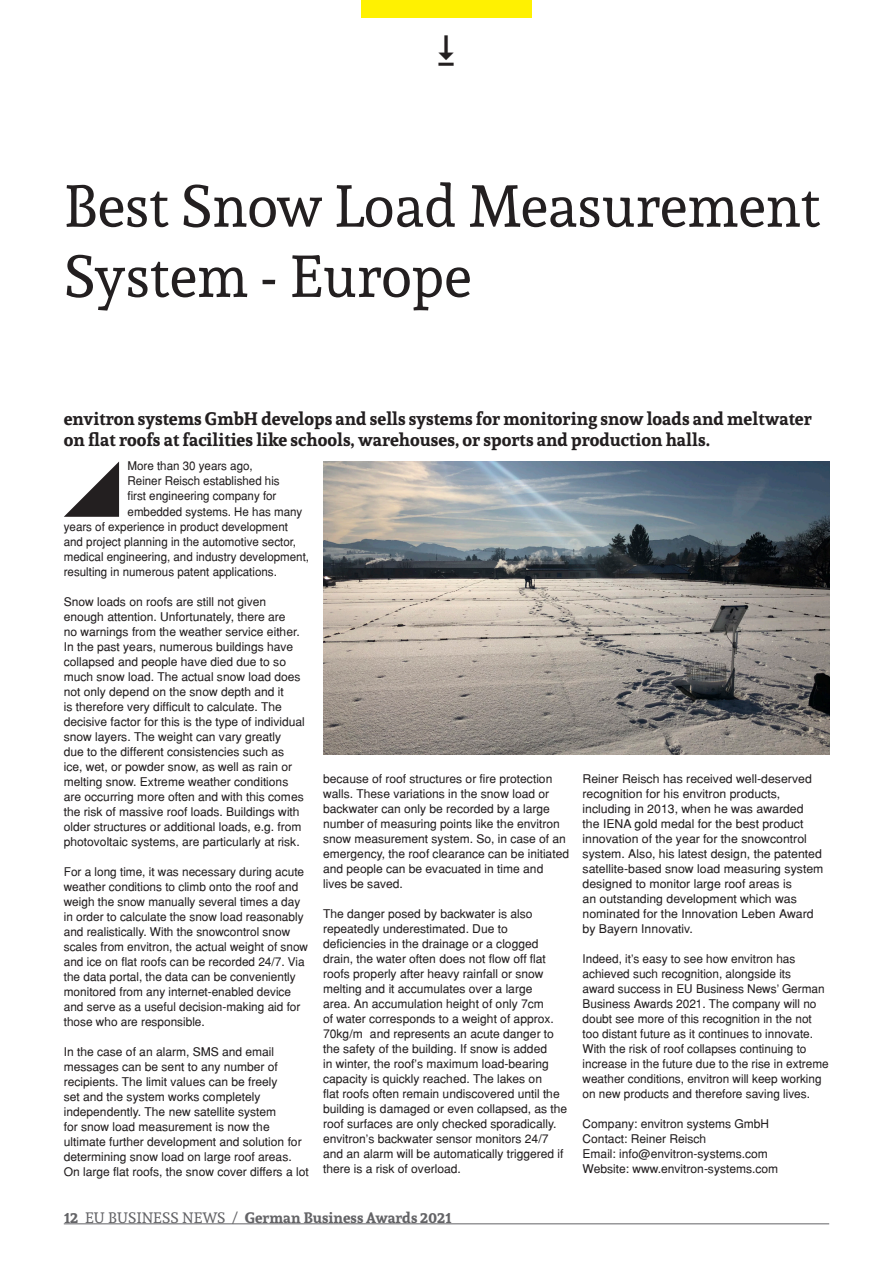
<style>
.page{position:relative;width:893px;height:1263px;background:#fff}
.page>*{position:absolute;margin:0;border:0;box-sizing:border-box;transform-origin:0 0}
.t1{font:58.5px/70.2px "Andada";color:#231f20}
.t2{font:700 18px/21px "Andada";color:#231f20}
.t3{font:700 15px "Andada";color:#636366}
.t4{font:12px/15px "Helvetica";color:#231f20}
.t5{font:12px "Helvetica";color:#231f20;scale:.96 1}
.s1{font-weight:400}
</style>
<div class="page">
<hr style="left:64px;top:1223px;width:765px;height:1px;background:#636366">
<div style="left:361px;top:0;width:170px;height:17px;background:#fff101"></div>
<svg style="left:64px;top:461px;width:55px;height:56px"></svg>
<img style="left:323px;top:461px;width:506px;height:294px">
<p class="t1" style="left:64px;top:170px;width:758px">Best Snow Load Measurement<br>System - Europe</p>
<p class="t2" style="left:64px;top:407px;width:750px">envitron systems GmbH develops and sells systems for monitoring snow loads and meltwater on flat roofs at facilities like schools, warehouses, or sports and production halls.</p>
<p class="t5" style="left:128px;top:459px;width:132px">More than 30 years ago,</p>
<p class="t5" style="left:128px;top:474px;width:160px">Reiner Reisch established his</p>
<p class="t5" style="left:128px;top:489px;width:157px">first engineering company for</p>
<p class="t5" style="left:128px;top:504px;width:184px">embedded systems. He has many</p>
<p class="t5" style="left:64px;top:519px;width:235px">years of experience in product development</p>
<p class="t5" style="left:64px;top:534px;width:244px">and project planning in the automotive sector,</p>
<p class="t5" style="left:64px;top:549px;width:257px">medical engineering, and industry development,</p>
<p class="t5" style="left:64px;top:564px;width:223px">resulting in numerous patent applications.</p>
<p class="t4" style="left:64px;top:594px;width:243px">Snow loads on roofs are still not given enough attention. Unfortunately, there are<br>no warnings from the weather service either.<br>In the past years, numerous buildings have collapsed and people have died due to so much snow load. The actual snow load does not only depend on the snow depth and it<br>is therefore very difficult to calculate. The decisive factor for this is the type of individual snow layers. The weight can vary greatly<br>due to the different consistencies such as ice, wet, or powder snow, as well as rain or melting snow. Extreme weather conditions are occurring more often and with this comes the risk of massive roof loads. Buildings with older structures or additional loads, e.g. from photovoltaic systems, are particularly at risk.</p>
<p class="t4" style="left:64px;top:864px;width:246px">For a long time, it was necessary during acute weather conditions to climb onto the roof and weigh the snow manually several times a day in order to calculate the snow load reasonably and realistically. With the snowcontrol snow scales from envitron, the actual weight of snow and ice on flat roofs can be recorded 24/7. Via the data portal, the data can be conveniently monitored from any internet-enabled device and serve as a useful decision-making aid for those who are responsible.</p>
<p class="t4" style="left:64px;top:1044px;width:246px">In the case of an alarm, SMS and email messages can be sent to any number of recipients. The limit values can be freely<br>set and the system works completely independently. The new satellite system<br>for snow load measurement is now the ultimate further development and solution for determining snow load on large roof areas.<br>On large flat roofs, the snow cover differs a lot</p>
<p class="t4" style="left:323px;top:771px;width:247px">because of roof structures or fire protection walls. These variations in the snow load or backwater can only be recorded by a large number of measuring points like the envitron snow measurement system. So, in case of an emergency, the roof clearance can be initiated and people can be evacuated in time and lives be saved.</p>
<p class="t4" style="left:323px;top:906px;width:246px">The danger posed by backwater is also repeatedly underestimated. Due to deficiencies in the drainage or a clogged drain, the water often does not flow off flat roofs properly after heavy rainfall or snow melting and it accumulates over a large<br>area. An accumulation height of only 7cm<br>of water corresponds to a weight of approx.<br>70kg/m² and represents an acute danger to the safety of the building. If snow is added<br>in winter, the roof’s maximum load-bearing capacity is quickly reached. The lakes on<br>flat roofs often remain undiscovered until the building is damaged or even collapsed, as the roof surfaces are only checked sporadically. envitron’s backwater sensor monitors 24/7 and an alarm will be automatically triggered if there is a risk of overload.</p>
<p class="t4" style="left:583px;top:771px;width:242px">Reiner Reisch has received well-deserved recognition for his envitron products, including in 2013, when he was awarded the IENA gold medal for the best product innovation of the year for the snowcontrol system. Also, his latest design, the patented satellite-based snow load measuring system designed to monitor large roof areas is<br>an outstanding development which was nominated for the Innovation Leben Award by Bayern Innovativ.</p>
<p class="t4" style="left:583px;top:951px;width:248px">Indeed, it’s easy to see how envitron has achieved such recognition, alongside its<br>award success in EU Business News’ German Business Awards 2021. The company will no doubt see more of this recognition in the not too distant future as it continues to innovate.<br>With the risk of roof collapses continuing to increase in the future due to the rise in extreme weather conditions, envitron will keep working on new products and therefore saving lives.</p>
<p class="t4" style="left:583px;top:1116px;width:188px">Company: envitron systems GmbH</p>
<p class="t4" style="left:583px;top:1131px;width:125px">Contact: Reiner Reisch</p>
<p class="t4" style="left:583px;top:1146px;width:187px">Email: info@envitron-systems.com</p>
<p class="t4" style="left:583px;top:1161px;width:197px">Website: www.envitron-systems.com</p>
<p class="t3" style="left:64px;top:1208px;width:389px">12 <span class="s1">EU BUSINESS NEWS /</span> German Business Awards 2021</p>
</div>
